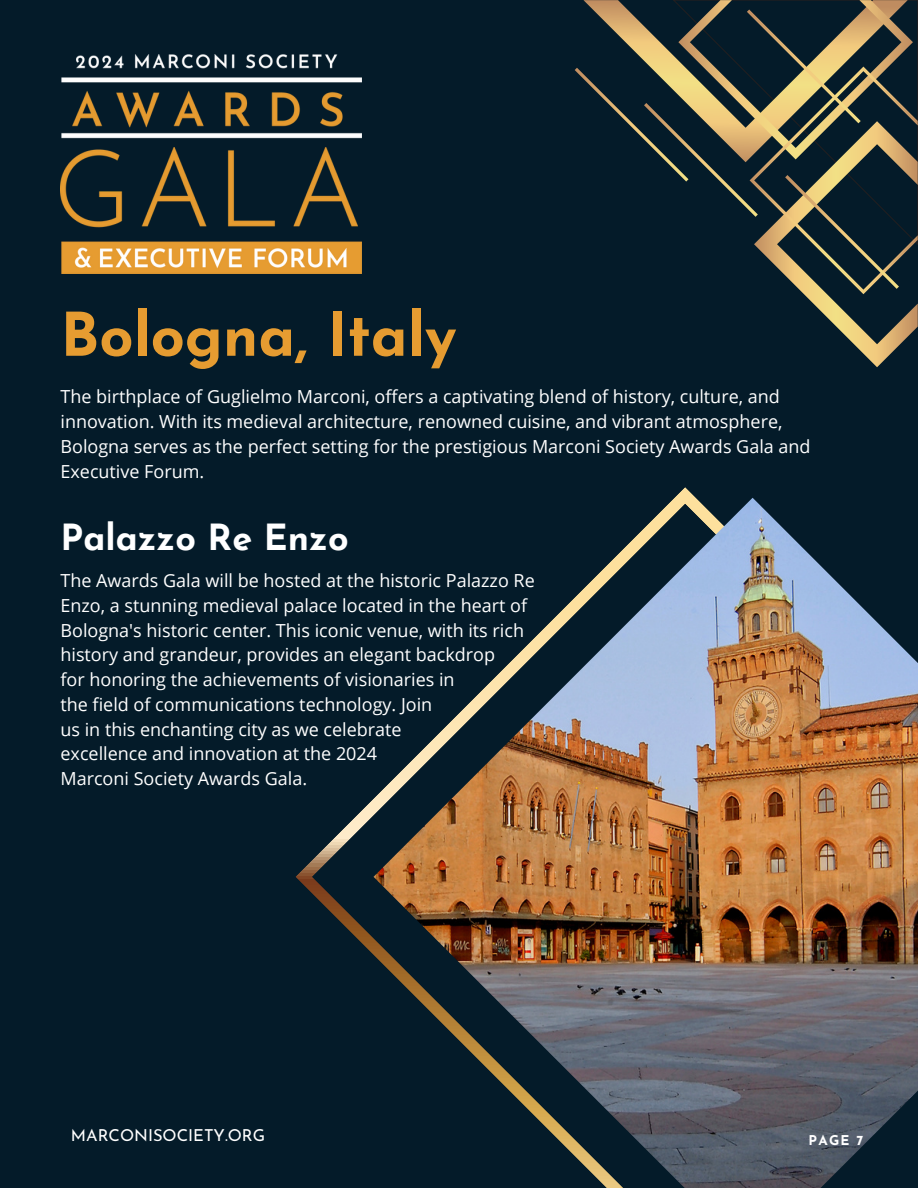
<style>
.page{position:relative;width:918px;height:1188px;background:#041b29}
.page>*{position:absolute;margin:0;border:0;box-sizing:border-box;transform-origin:0 0}
.t1{font:700 60px "Josefin Sans";color:#e69c31}
.t2{font:700 36px "Josefin Sans";color:#fff}
.t3{font:18px/24.8px "Open Sans";color:#fff}
.t4{font:16.5px "Josefin Sans";color:#fff}
.t5{font:700 13.5px "Josefin Sans";color:#fff}
</style>
<div class="page">
<svg style="left:575px;top:1px;width:343px;height:366px"></svg>
<svg style="left:295px;top:487px;width:458px;height:468px"></svg>
<img style="left:374px;top:498px;width:544px;height:690px">
<img style="left:60px;top:55px;width:302px;height:219px">
<h1 class="t1" style="left:60px;top:311px;width:398px">Bologna, Italy</h1>
<p class="t3" style="left:60px;top:384px;width:752px">The birthplace of Guglielmo Marconi, offers a captivating blend of history, culture, and innovation. With its medieval architecture, renowned cuisine, and vibrant atmosphere, Bologna serves as the perfect setting for the prestigious Marconi Society Awards Gala and Executive Forum.</p>
<h2 class="t2" style="left:60px;top:523px;width:290px">Palazzo Re Enzo</h2>
<p class="t3" style="left:60px;top:568px;width:476px">The Awards Gala will be hosted at the historic Palazzo Re Enzo, a stunning medieval palace located in the heart of Bologna's historic center. This iconic venue, with its rich history and grandeur, provides an elegant backdrop<br>for honoring the achievements of visionaries in<br>the field of communications technology. Join<br>us in this enchanting city as we celebrate<br>excellence and innovation at the 2024<br>Marconi Society Awards Gala.</p>
<p class="t4" style="left:71px;top:1129px;width:196px">MARCONISOCIETY.ORG</p>
<p class="t5" style="left:809px;top:1135px;width:56px">PAGE 7</p>
</div>
